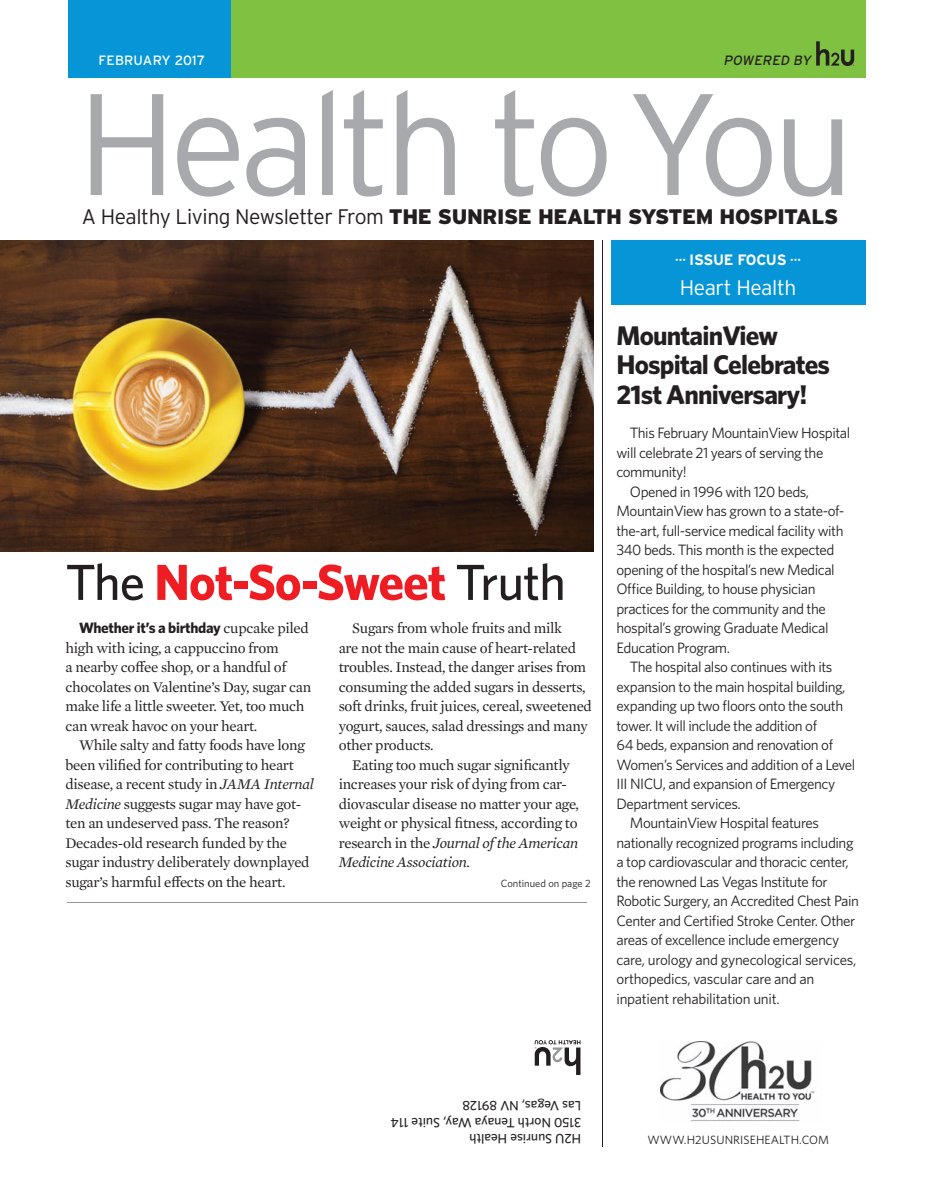
<style>
.page{position:relative;width:932px;height:1202px;background:#fff}
.page>*{position:absolute;margin:0;border:0;box-sizing:border-box;transform-origin:0 0}
.t1{font:300 144px "Interstate";letter-spacing:-.05em;color:#a8a9ad}
.t2{font:700 50.85px "Whitney";letter-spacing:-.02em;color:#ee1d23}
.t3{font:700 27px/29.8px "Whitney";letter-spacing:-.03em;color:#231f20}
.t4{font:900 21px "Interstate";letter-spacing:-.02em;color:#231f20}
.t5{font:300 21px "Interstate";letter-spacing:-.02em;color:#fff}
.t6{font:15px "Whitney";letter-spacing:-.03em;color:#231f20}
.t7{font:15px/19.5px "Mercury Text G1";letter-spacing:-.02em;color:#231f20}
.t8{font:700 15px "Whitney";letter-spacing:-.02em;color:#231f20}
.t9{font:700 15px "Interstate";letter-spacing:-.02em;color:#fff}
.t10{font:500 13.5px/16.5px "Whitney";color:#231f20}
.t11{font:13.5px "Interstate";letter-spacing:.01em;color:#fff}
.t12{font:italic 13.5px "Interstate";color:#231f20}
.t13{font:12px "Whitney";letter-spacing:.01em;color:#231f20}
.t14{font:10.5px "Whitney";color:#231f20}
.t15{font:700 6px "Interstate";color:#fff}
.s1{font-weight:300}
.s2{font-weight:500;color:#231f20}
.s3{font-family:"Mercury Text G1";font-weight:400}
.s4{font-style:italic}
</style>
<div class="page">
<hr style="left:68px;top:902px;width:518px;height:1px;background:#939598">
<img style="left:0;top:240px;width:593px;height:311px">
<div style="left:87px;top:0;width:778px;height:77px;background:#7fc241"></div>
<div style="left:68px;top:0;width:162px;height:77px;background:#0696d7"></div>
<div style="left:610px;top:240px;width:255px;height:65px;background:#0696d7"></div>
<svg style="left:816px;top:41px;width:38px;height:25px"></svg>
<svg style="left:534px;top:1040px;width:46px;height:35px"></svg>
<hr style="left:602px;top:240px;width:1px;height:906px;background:#231f20">
<img style="left:660px;top:1041px;width:155px;height:81px">
<p class="t12" style="left:723px;top:55px;width:91px">POWERED BY</p>
<h1 class="t1" style="left:77px;top:91px;width:778px">Health to You</h1>
<p class="t11" style="left:99px;top:56px;width:108px">FEBRUARY 2017</p>
<h3 class="t4" style="left:82px;top:208px;width:758px"><span class="s1">A Healthy Living Newsletter From</span> THE SUNRISE HEALTH SYSTEM HOSPITALS</h3>
<p class="t15" style="left:675px;top:257px;width:12px">•••</p>
<p class="t9" style="left:689px;top:254px;width:99px">ISSUE FOCUS</p>
<p class="t15" style="left:790px;top:257px;width:12px">•••</p>
<h3 class="t5" style="left:680px;top:280px;width:118px">Heart Health</h3>
<h2 class="t2" style="left:65px;top:563px;width:502px"><span class="s2">The</span> Not-So-Sweet <span class="s2">Truth</span></h2>
<p class="t8" style="left:79px;top:622px;width:231px">Whether it’s a birthday <span class="s3">cupcake piled</span></p>
<p class="t7" style="left:65px;top:639px;width:247px">high with icing, a cappuccino from<br>a nearby coffee shop, or a handful of chocolates on Valentine’s Day, sugar can make life a little sweeter. Yet, too much can wreak havoc on your heart.</p>
<p class="t7" style="left:65px;top:736px;width:250px;text-indent:14px">While salty and fatty foods have long been vilified for contributing to heart disease, a recent study in <span class="s4">JAMA Internal Medicine</span> suggests sugar may have got&shy;ten an undeserved pass. The reason?<br>Decades-old research funded by the sugar industry deliberately downplayed sugar’s harmful effects on the heart.</p>
<p class="t7" style="left:339px;top:619px;width:255px;text-indent:14px">Sugars from whole fruits and milk<br>are not the main cause of heart-related troubles. Instead, the danger arises from consuming the added sugars in desserts, soft drinks, fruit juices, cereal, sweetened yogurt, sauces, salad dressings and many other products.</p>
<p class="t7" style="left:339px;top:756px;width:242px;text-indent:14px">Eating too much sugar significantly increases your risk of dying from car&shy;diovascular disease no matter your age, weight or physical fitness, according to research in the <span class="s4">Journal of the American Medicine Association</span>.</p>
<p class="t14" style="left:501px;top:879px;width:91px">Continued on page 2</p>
<h3 class="t3" style="left:616px;top:322px;width:215px">MountainView<br>Hospital Celebrates<br>21st Anniversary!</h3>
<p class="t6" style="left:630px;top:427px;width:222px">This February MountainView Hospital</p>
<p class="t6" style="left:616px;top:447px;width:208px">will celebrate 21 years of serving the</p>
<p class="t6" style="left:616px;top:466px;width:72px">community!</p>
<p class="t6" style="left:630px;top:486px;width:181px">Opened in 1996 with 120 beds,</p>
<p class="t6" style="left:616px;top:505px;width:229px">MountainView has grown to a state-of-</p>
<p class="t6" style="left:616px;top:525px;width:229px">the-art, full-service medical facility with</p>
<p class="t6" style="left:616px;top:544px;width:219px">340 beds. This month is the expected</p>
<p class="t6" style="left:616px;top:564px;width:220px">opening of the hospital’s new Medical</p>
<p class="t6" style="left:616px;top:583px;width:201px">Office Building, to house physician</p>
<p class="t6" style="left:616px;top:603px;width:211px">practices for the community and the</p>
<p class="t6" style="left:616px;top:622px;width:213px">hospital’s growing Graduate Medical</p>
<p class="t6" style="left:616px;top:642px;width:115px">Education Program.</p>
<p class="t6" style="left:630px;top:661px;width:204px">The hospital also continues with its</p>
<p class="t6" style="left:616px;top:681px;width:230px">expansion to the main hospital building,</p>
<p class="t6" style="left:616px;top:700px;width:228px">expanding up two floors onto the south</p>
<p class="t6" style="left:616px;top:720px;width:202px">tower. It will include the addition of</p>
<p class="t6" style="left:616px;top:739px;width:218px">64 beds, expansion and renovation of</p>
<p class="t6" style="left:616px;top:759px;width:240px">Women’s Services and addition of a Level</p>
<p class="t6" style="left:616px;top:778px;width:220px">III NICU, and expansion of Emergency</p>
<p class="t6" style="left:616px;top:798px;width:126px">Department services.</p>
<p class="t6" style="left:630px;top:817px;width:190px">MountainView Hospital features</p>
<p class="t6" style="left:616px;top:837px;width:238px">nationally recognized programs including</p>
<p class="t6" style="left:616px;top:856px;width:234px">a top cardiovascular and thoracic center,</p>
<p class="t6" style="left:616px;top:876px;width:213px">the renowned Las Vegas Institute for</p>
<p class="t6" style="left:616px;top:895px;width:244px">Robotic Surgery, an Accredited Chest Pain</p>
<p class="t6" style="left:616px;top:915px;width:240px">Center and Certified Stroke Center. Other</p>
<p class="t6" style="left:616px;top:934px;width:224px">areas of excellence include emergency</p>
<p class="t6" style="left:616px;top:954px;width:241px">care, urology and gynecological services,</p>
<p class="t6" style="left:616px;top:973px;width:199px">orthopedics, vascular care and an</p>
<p class="t6" style="left:616px;top:993px;width:165px">inpatient rehabilitation unit.</p>
<p class="t10" style="left:581px;top:1146px;width:192px;rotate:-180deg">H2U Sunrise Health<br>3150 North Tenaya Way, Suite 114<br>Las Vegas, NV 89128</p>
<p class="t13" style="left:647px;top:1135px;width:183px">WWW.H2USUNRISEHEALTH.COM</p>
</div>
